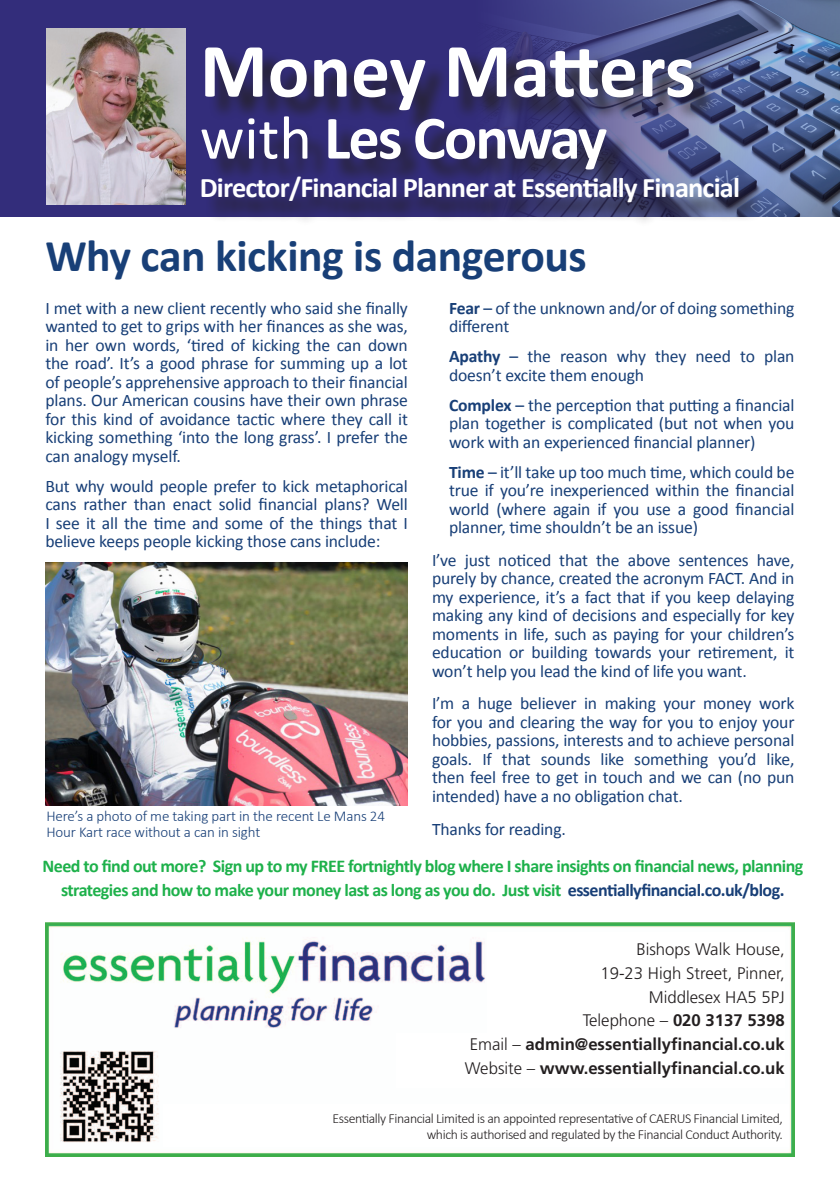
<style>
.page{position:relative;width:840px;height:1191px;background:#fff}
.page>*{position:absolute;margin:0;border:0;box-sizing:border-box;transform-origin:0 0}
.t1{font:700 77.6px "Calibri";color:#fff}
.t2{font:700 62px "Calibri";letter-spacing:-.03em;color:#fff}
.t3{font:700 45.6px "Calibri";letter-spacing:-.01em;color:#183f77}
.t4{font:700 28.4px "Calibri";letter-spacing:-.03em;color:#fff}
.t5{font:700 18px/24px "Calibri";letter-spacing:-.03em;color:#1eb14b;text-align:center}
.t6{font:17.6px/18.4px "Calibri";letter-spacing:-.01em;color:#183f77;text-align:justify}
.t7{font:300 16.8px/23.6px "Frutiger";color:#231f20;text-align:right}
.t8{font:300 15px/16px "Calibri";letter-spacing:-.01em;color:#183f77}
.t9{font:300 13.8px/16.6px "Calibri";letter-spacing:-.03em;color:#231f20;text-align:right}
.s1{font-weight:400}
.s2{font-weight:700}
.s3{color:#183f77}
</style>
<div class="page">
<div style="left:0;top:0;width:839px;height:217px;background:#332d7b"></div>
<img style="left:502px;top:0;width:337px;height:217px">
<img style="left:46px;top:922px;width:748px;height:235px">
<div style="left:487px;top:932px;width:297px;height:155px;background:#fff"></div>
<div style="left:396px;top:1033px;width:127px;height:54px;background:#fff"></div>
<div style="left:163px;top:1104px;width:625px;height:42px;background:#fff"></div>
<img style="left:46px;top:28px;width:139px;height:176px">
<div style="left:205px;top:51px;width:557px;height:176px;background:#231f20;opacity:.75"></div>
<img style="left:45px;top:563px;width:363px;height:242px">
<p class="t1" style="left:200px;top:21px;width:497px">Money Matters</p>
<p class="t2" style="left:200px;top:98px;width:408px"><span class="s1">with</span> Les Conway</p>
<p class="t4" style="left:200px;top:170px;width:541px">Director/Financial Planner at Essentially Financial</p>
<p class="t3" style="left:45px;top:227px;width:542px">Why can kicking is dangerous</p>
<p class="t6" style="left:45px;top:299px;width:364px">I met with a new client recently who said she finally wanted to get to grips with her finances as she was, in her own words, ‘tired of kicking the can down the road’. It’s a good phrase for summing up a lot of people’s apprehensive approach to their financial plans. Our American cousins have their own phrase for this kind of avoidance tactic where they call it kicking something ‘into the long grass’. I prefer the can analogy myself.</p>
<p class="t6" style="left:45px;top:477px;width:364px">But why would people prefer to kick metaphorical cans rather than enact solid financial plans? Well I see it all the time and some of the things that I believe keeps people kicking those cans include:</p>
<p class="t8" style="left:46px;top:807px;width:340px">Here’s a photo of me taking part in the recent Le Mans 24<br>Hour Kart race without a can in sight</p>
<p class="t6" style="left:449px;top:299px;width:347px"><span class="s2">Fear</span> – of the unknown and/or of doing something different</p>
<p class="t6" style="left:449px;top:347px;width:347px"><span class="s2">Apathy</span> – the reason why they need to plan doesn’t excite them enough</p>
<p class="t6" style="left:449px;top:396px;width:347px"><span class="s2">Complex</span> – the perception that putting a financial plan together is complicated (but not when you work with an experienced financial planner)</p>
<p class="t6" style="left:449px;top:462px;width:347px"><span class="s2">Time</span> – it’ll take up too much time, which could be true if you’re inexperienced within the financial world (where again if you use a good financial planner, time shouldn’t be an issue)</p>
<p class="t6" style="left:432px;top:551px;width:364px">I’ve just noticed that the above sentences have, purely by chance, created the acronym FACT. And in my experience, it’s a fact that if you keep delaying making any kind of decisions and especially for key moments in life, such as paying for your children’s education or building towards your retirement, it won’t help you lead the kind of life you want.</p>
<p class="t6" style="left:432px;top:694px;width:364px">I’m a huge believer in making your money work for you and clearing the way for you to enjoy your hobbies, passions, interests and to achieve personal goals. If that sounds like something you’d like, then feel free to get in touch and we can (no pun intended) have a no obligation chat.</p>
<p class="t6" style="left:432px;top:819px;width:135px">Thanks for reading.</p>
<p class="t5" style="left:42px;top:854px;width:762px">Need to find out more? Sign up to my FREE fortnightly blog where I share insights on financial news, planning strategies and how to make your money last as long as you do. Just visit <span class="s3">essentiallyfinancial.co.uk/blog.</span></p>
<p class="t7" style="left:464px;top:938px;width:321px">Bishops Walk House,<br>19-23 High Street, Pinner,<br>Middlesex HA5 5PJ<br>Telephone – <span class="s2">020 3137 5398<br></span>Email – <span class="s2">admin@essentiallyfinancial.co.uk<br></span>Website – <span class="s2">www.essentiallyfinancial.co.uk</span></p>
<p class="t9" style="left:332px;top:1109px;width:451px">Essentially Financial Limited is an appointed representative of CAERUS Financial Limited, which is authorised and regulated by the Financial Conduct Authority.</p>
</div>
